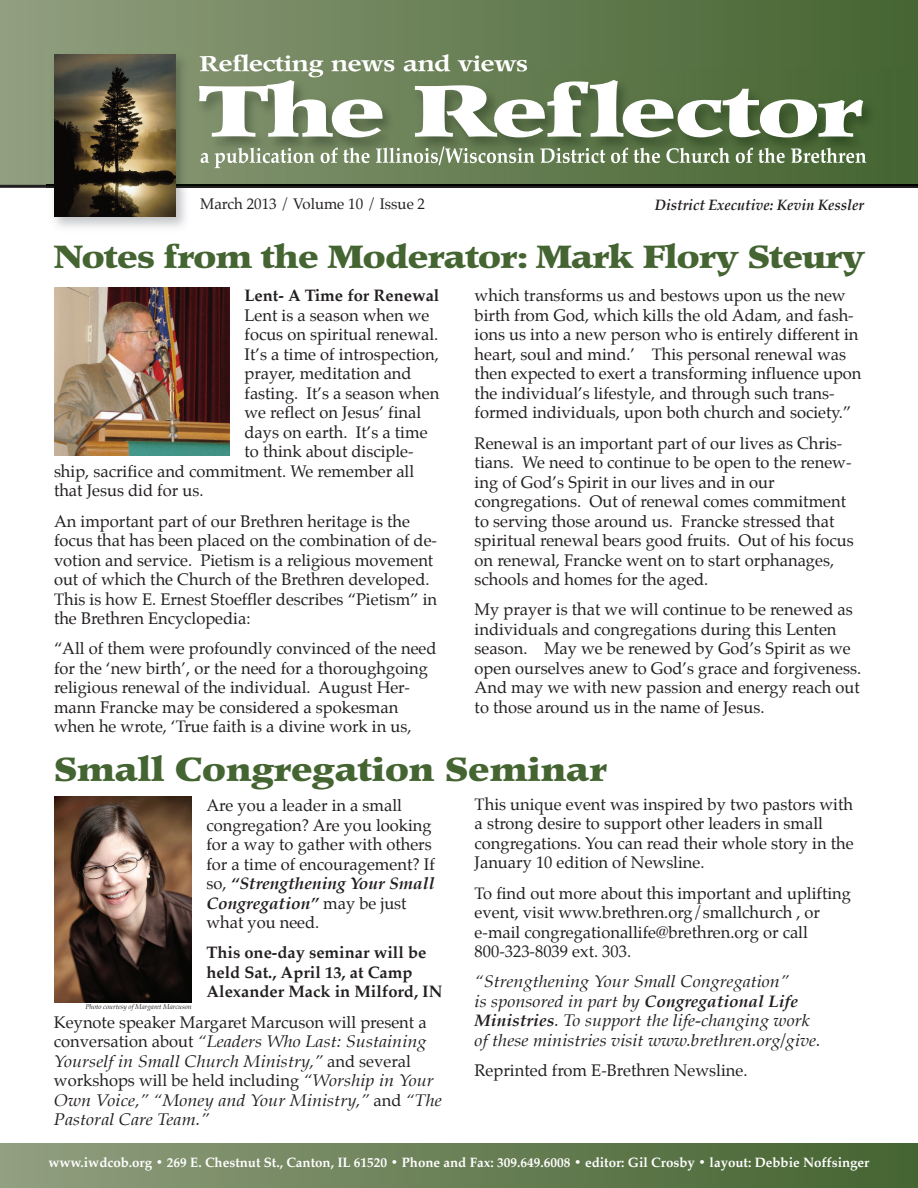
<style>
.page{position:relative;width:918px;height:1188px;background:#fff}
.page>*{position:absolute;margin:0;border:0;box-sizing:border-box;transform-origin:0 0}
.t1{font:700 72px "Poppl Pontifex BE";letter-spacing:-.025em;color:#fff;scale:1.45 1}
.t2{font:700 33px "Poppl Pontifex BE";color:#446431;scale:1.2 1}
.t3{font:700 31.65px "Poppl Pontifex BE";letter-spacing:-.015em;color:#446431;scale:1.2 1}
.t4{font:500 21px "Poppl Pontifex BE";color:#fff;scale:1.2 1}
.t5{font:16.5px/19.5px "Palatino";color:#231f20}
.t6{font:italic 16.5px/19.5px "Palatino";color:#231f20;scale:1.1 1}
.t7{font:700 16.5px/19.5px "Palatino";color:#231f20}
.t8{font:italic 700 15px "Palatino";color:#231f20;scale:.95 1}
.t9{font:15px "Palatino";color:#231f20}
.t10{font:700 13.5px "Palatino";color:#fff}
.t11{font:italic 6.9px "Palatino";color:#231f20}
.s1{font-weight:700}
.s2{font-weight:700;font-style:italic}
.s3{font-style:normal}
</style>
<div class="page">
<div style="left:0;top:0;width:918px;height:187px;background:linear-gradient(to right,#919e7f,#446430)"></div>
<hr style="left:0;top:185px;width:918px;height:3px;background:#231f20">
<img style="left:47px;top:47px;width:148px;height:21px">
<img style="left:47px;top:68px;width:134px;height:118px">
<img style="left:54px;top:54px;width:122px;height:163px">
<img style="left:195px;top:68px;width:723px;height:117px">
<img style="left:200px;top:68px;width:108px;height:4px">
<img style="left:201px;top:148px;width:47px;height:20px">
<img style="left:181px;top:188px;width:7px;height:3px">
<img style="left:181px;top:68px;width:14px;height:117px">
<svg style="left:181px;top:185px;width:14px;height:1px"></svg>
<div style="left:0;top:1144px;width:918px;height:44px;background:linear-gradient(to right,#919e7f,#44632f)"></div>
<img style="left:54px;top:288px;width:176px;height:168px">
<img style="left:54px;top:796px;width:137px;height:206px">
<p class="t4" style="left:200px;top:55px;width:275px">Reflecting news and views</p>
<h1 class="t1" style="left:199px;top:81px;width:459px">The Reflector</h1>
<p class="t9" style="left:200px;top:197px;width:226px">March 2013 / Volume 10 / Issue 2</p>
<p class="t8" style="left:655px;top:198px;width:222px">District Executive: Kevin Kessler</p>
<h3 class="t3" style="left:54px;top:244px;width:678px">Notes from the Moderator: Mark Flory Steury</h3>
<p class="t7" style="left:245px;top:287px;width:196px">Lent- A Time for Renewal</p>
<p class="t5" style="left:245px;top:307px;width:186px">Lent is a season when we</p>
<p class="t5" style="left:245px;top:326px;width:195px">focus on spiritual renewal.</p>
<p class="t5" style="left:245px;top:346px;width:196px">It’s a time of introspection,</p>
<p class="t5" style="left:245px;top:365px;width:169px">prayer, meditation and</p>
<p class="t5" style="left:245px;top:385px;width:196px">fasting. It’s a season when</p>
<p class="t5" style="left:245px;top:404px;width:178px">we reflect on Jesus’ final</p>
<p class="t5" style="left:245px;top:424px;width:185px">days on earth. It’s a time</p>
<p class="t5" style="left:245px;top:443px;width:171px">to think about disciple-</p>
<p class="t5" style="left:54px;top:463px;width:362px">ship, sacrifice and commitment. We remember all</p>
<p class="t5" style="left:54px;top:482px;width:151px">that Jesus did for us.</p>
<p class="t5" style="left:54px;top:512px;width:385px">An important part of our Brethren heritage is the focus that has been placed on the combination of de&shy;votion and service. Pietism is a religious movement out of which the Church of the Brethren developed.<br>This is how E. Ernest Stoeffler describes “Pietism” in the Brethren Encyclopedia:</p>
<p class="t5" style="left:54px;top:640px;width:384px">“All of them were profoundly convinced of the need for the ‘new birth’, or the need for a thoroughgoing religious renewal of the individual. August Her&shy;mann Francke may be considered a spokesman when he wrote, ‘True faith is a divine work in us,</p>
<p class="t5" style="left:475px;top:287px;width:388px">which transforms us and bestows upon us the new birth from God, which kills the old Adam, and fash&shy;ions us into a new person who is entirely different in heart, soul and mind.’ This personal renewal was then expected to exert a transforming influence upon the individual’s lifestyle, and through such trans&shy;formed individuals, upon both church and society.”</p>
<p class="t5" style="left:475px;top:434px;width:381px">Renewal is an important part of our lives as Chris&shy;tians. We need to continue to be open to the renew&shy;ing of God’s Spirit in our lives and in our congregations. Out of renewal comes commitment to serving those around us. Francke stressed that spiritual renewal bears good fruits. Out of his focus on renewal, Francke went on to start orphanages, schools and homes for the aged.</p>
<p class="t5" style="left:475px;top:601px;width:388px">My prayer is that we will continue to be renewed as individuals and congregations during this Lenten season. May we be renewed by God’s Spirit as we open ourselves anew to God’s grace and forgiveness.<br>And may we with new passion and energy reach out to those around us in the name of Jesus.</p>
<h2 class="t2" style="left:54px;top:755px;width:462px">Small Congregation Seminar</h2>
<p class="t5" style="left:475px;top:796px;width:381px">This unique event was inspired by two pastors with a strong desire to support other leaders in small congregations. You can read their whole story in the January 10 edition of Newsline.</p>
<p class="t5" style="left:475px;top:884px;width:378px">To find out more about this important and uplifting event, visit www.brethren.org/smallchurch , or e-mail congregationallife@brethren.org or call 800-323-8039 ext. 303.</p>
<p class="t6" style="left:475px;top:973px;width:316px">“Strengthening Your Small Congregation”<br>is sponsored in part by <span class="s1">Congregational Life Ministries</span>. To support the life-changing work of these ministries visit www.brethren.org/give.</p>
<p class="t5" style="left:475px;top:1062px;width:274px">Reprinted from E-Brethren Newsline.</p>
<p class="t5" style="left:206px;top:797px;width:230px">Are you a leader in a small congregation? Are you looking for a way to gather with others for a time of encouragement? If so, <span class="s2">“Strengthening Your Small<br>Congregation”</span> may be just what you need.</p>
<p class="t7" style="left:206px;top:944px;width:238px">This one-day seminar will be held Sat., April 13, at Camp<br>Alexander Mack in Milford, IN</p>
<p class="t6" style="left:54px;top:1013px;width:354px"><span class="s3">Keynote speaker Margaret Marcuson will present a conversation about</span> “Leaders Who Last: Sustaining Yourself in Small Church Ministry,” <span class="s3">and several workshops will be held including</span> “Worship in Your Own Voice,” “Money and Your Ministry,” <span class="s3">and</span> “The Pastoral Care Team.”</p>
<p class="t11" style="left:85px;top:1003px;width:108px">Photo courtesy of Margaret Marcuson</p>
<p class="t10" style="left:48px;top:1156px;width:823px">www.iwdcob.org • 269 E. Chestnut St., Canton, IL 61520 • Phone and Fax: 309.649.6008 • editor: Gil Crosby • layout: Debbie Noffsinger</p>
</div>
